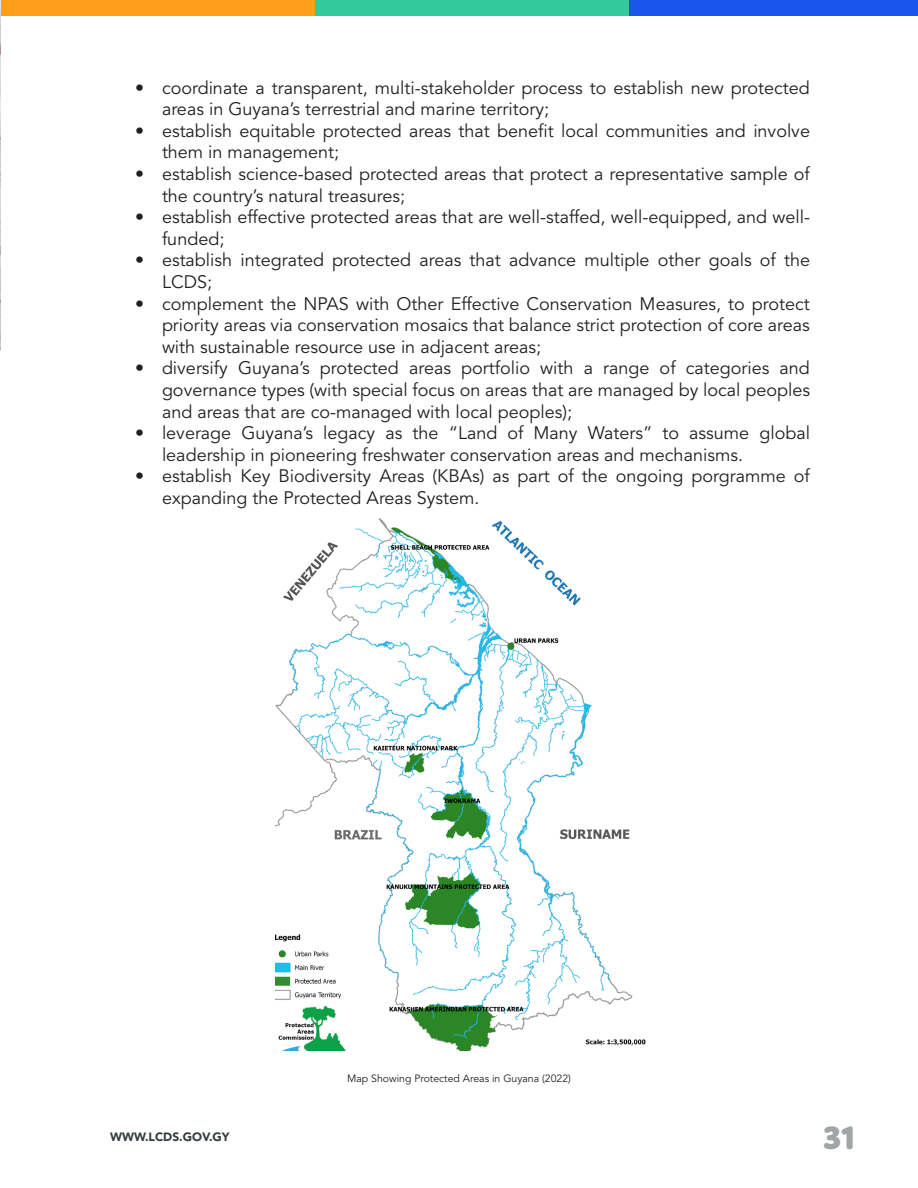
<style>
.page{position:relative;width:918px;height:1188px;background:#fff}
.page>*{position:absolute;margin:0;border:0;box-sizing:border-box;transform-origin:0 0}
.t1{font:800 34.5px "Domus Titling";color:#a1a5a6}
.t2{font:18px/21.6px "Avenir LT Std";color:#231f20}
.t3{font:900 12px "Avenir LT Std";color:#353d40}
.Paragraph_Style_2{font:10.5px "Avenir LT Std";color:#231f20}
</style>
<div class="page">
<div style="left:0;top:0;width:315px;height:15px;background:#ff9e1a"></div>
<div style="left:315px;top:0;width:316px;height:15px;background:#33c99c"></div>
<div style="left:630px;top:0;width:288px;height:15px;background:#1856ed"></div>
<img style="left:0;top:0;width:1px;height:350px">
<img style="left:276px;top:518px;width:370px;height:532px">
<p class="t2" style="left:162px;top:77px;width:649px;text-indent:-27px">• coordinate a transparent, multi-stakeholder process to establish new protected areas in Guyana’s terrestrial and marine territory;</p>
<p class="t2" style="left:162px;top:120px;width:650px;text-indent:-27px">• establish equitable protected areas that benefit local communities and involve them in management;</p>
<p class="t2" style="left:162px;top:163px;width:649px;text-indent:-27px">• establish science-based protected areas that protect a representative sample of the country’s natural treasures;</p>
<p class="t2" style="left:162px;top:207px;width:650px;text-indent:-27px">• establish effective protected areas that are well-staffed, well-equipped, and well&shy;funded;</p>
<p class="t2" style="left:162px;top:250px;width:650px;text-indent:-27px">• establish integrated protected areas that advance multiple other goals of the<br>LCDS;</p>
<p class="t2" style="left:162px;top:293px;width:649px;text-align:justify;text-indent:-27px">• complement the NPAS with Other Effective Conservation Measures, to protect priority areas via conservation mosaics that balance strict protection of core areas with sustainable resource use in adjacent areas;</p>
<p class="t2" style="left:162px;top:358px;width:650px;text-align:justify;text-indent:-27px">• diversify Guyana’s protected areas portfolio with a range of categories and governance types (with special focus on areas that are managed by local peoples and areas that are co-managed with local peoples);</p>
<p class="t2" style="left:162px;top:423px;width:650px;text-indent:-27px">• leverage Guyana’s legacy as the “Land of Many Waters” to assume global leadership in pioneering freshwater conservation areas and mechanisms.</p>
<p class="t2" style="left:162px;top:466px;width:649px;text-indent:-27px">• establish Key Biodiversity Areas (KBAs) as part of the ongoing porgramme of expanding the Protected Areas System.</p>
<p class="t3" style="left:110px;top:1130px;width:121px">WWW.LCDS.GOV.GY</p>
<p class="Paragraph_Style_2" style="left:347px;top:1073px;width:225px">Map Showing Protected Areas in Guyana (2022)</p>
<h1 class="t1" style="left:823px;top:1116px;width:34px">31</h1>
</div>
